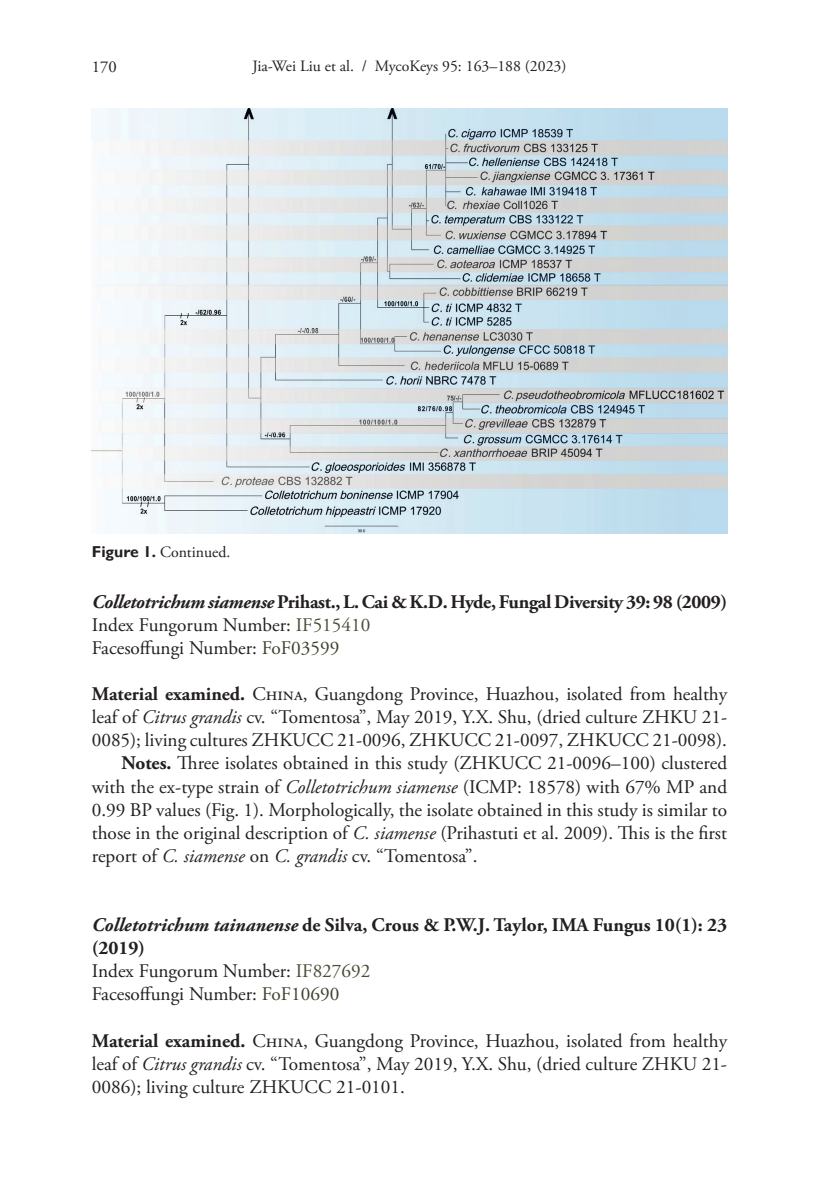
<style>
.page{position:relative;width:819px;height:1191px;background:#fff}
.page>*{position:absolute;margin:0;border:0;box-sizing:border-box;transform-origin:0 0}
.Body_text_-_no_inden{font:19.25px/23.1px "Adobe Garamond Pro";color:#231f20;text-align:justify}
.Body_text{font:19.25px/23.1px "Adobe Garamond Pro";color:#231f20;text-align:justify}
.TT_-_Title{font:700 19.25px/23.1px "Adobe Garamond Pro";letter-spacing:-.015em;color:#231f20}
.TT_-_LSID{font:19.25px "Adobe Garamond Pro";color:#231f20}
.t1{font:16.62px "Adobe Garamond Pro";color:#231f20}
.t2{font:15.75px "Adobe Garamond Pro";color:#231f20}
.s1{font-family:"Gill Sans";font-weight:700}
.s2{font-style:italic}
.s3{color:#4c4d37}
.s4{color:#40412d}
.s5{font-weight:700}
</style>
<div class="page">
<img style="left:92px;top:108px;width:635px;height:425px">
<p class="t1" style="left:92px;top:56px;width:26px">170</p>
<p class="t2" style="left:252px;top:57px;width:315px">Jia-Wei Liu et al. / MycoKeys 95: 163–188 (2023)</p>
<p class="t2" style="left:92px;top:542px;width:140px"><span class="s1">Figure 1.</span> Continued.</p>
<p class="TT_-_Title" style="left:92px;top:590px;width:637px"><span class="s2">Colletotrichum siamense</span> Prihast., L. Cai &amp; K.D. Hyde, Fungal Diversity 39: 98 (2009)</p>
<p class="TT_-_LSID" style="left:92px;top:613px;width:280px">Index Fungorum Number: <span class="s3">IF515410</span></p>
<p class="TT_-_LSID" style="left:92px;top:636px;width:249px">Facesoffungi Number: <span class="s4">FoF03599</span></p>
<p class="Body_text_-_no_inden" style="left:92px;top:683px;width:637px"><span class="s5">Material examined.</span> China, Guangdong Province, Huazhou, isolated from healthy leaf of <span class="s2">Citrus grandis</span> cv. “Tomentosa”, May 2019, Y.X. Shu, (dried culture ZHKU 21- 0085); living cultures ZHKUCC 21-0096, ZHKUCC 21-0097, ZHKUCC 21-0098).</p>
<p class="Body_text" style="left:92px;top:752px;width:636px;text-indent:30px"><span class="s5">Notes.</span> Three isolates obtained in this study (ZHKUCC 21-0096–100) clustered with the ex-type strain of <span class="s2">Colletotrichum siamense</span> (ICMP: 18578) with 67% MP and 0.99 BP values (Fig. 1). Morphologically, the isolate obtained in this study is similar to those in the original description of <span class="s2">C. siamense</span> (Prihastuti et al. 2009). This is the first report of <span class="s2">C. siamense</span> on <span class="s2">C. grandis</span> cv. “Tomentosa”.</p>
<p class="TT_-_Title" style="left:92px;top:914px;width:636px"><span class="s2">Colletotrichum tainanense</span> de Silva, Crous &amp; P.W.J. Taylor, IMA Fungus 10(1): 23 (2019)</p>
<p class="TT_-_LSID" style="left:92px;top:959px;width:280px">Index Fungorum Number: <span class="s3">IF827692</span></p>
<p class="TT_-_LSID" style="left:92px;top:982px;width:249px">Facesoffungi Number: <span class="s4">FoF10690</span></p>
<p class="Body_text_-_no_inden" style="left:92px;top:1029px;width:636px"><span class="s5">Material examined.</span> China, Guangdong Province, Huazhou, isolated from healthy leaf of <span class="s2">Citrus grandis</span> cv. “Tomentosa”, May 2019, Y.X. Shu, (dried culture ZHKU 21- 0086); living culture ZHKUCC 21-0101.</p>
</div>
